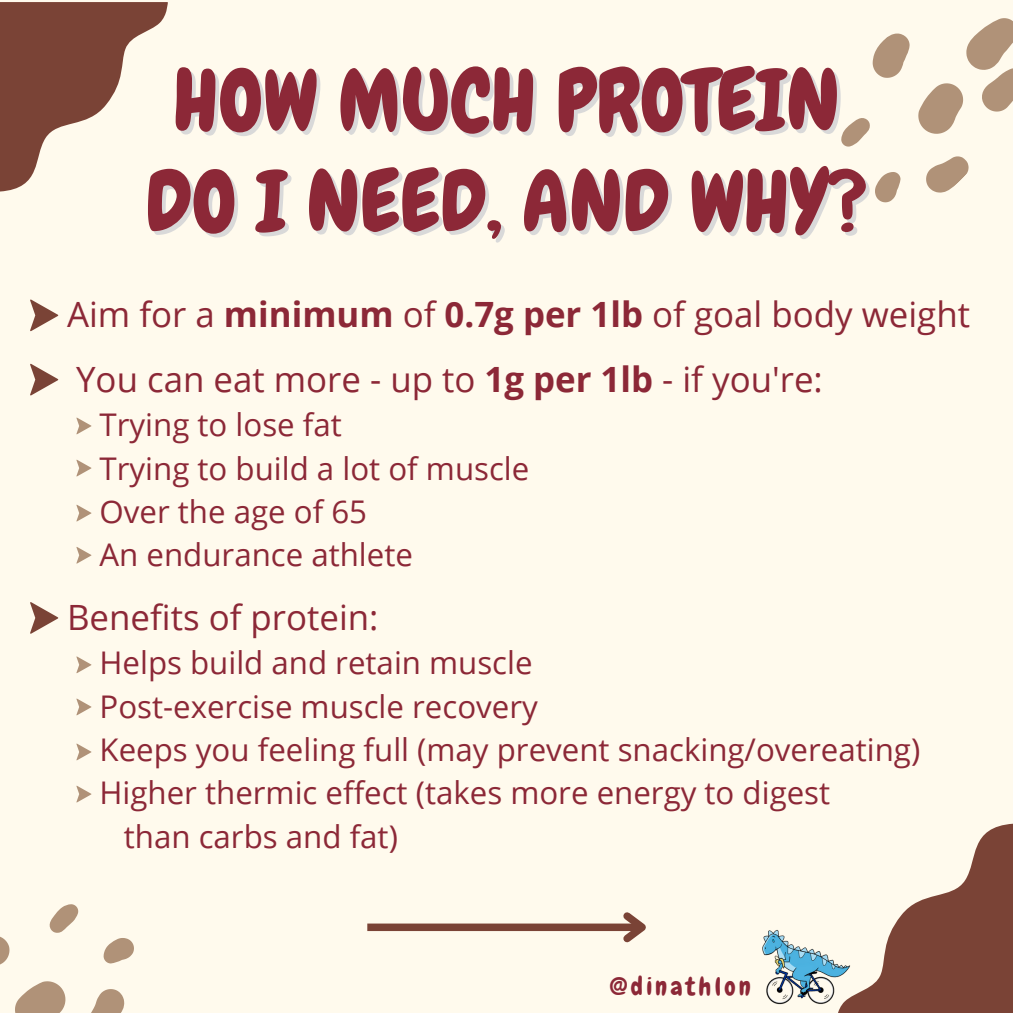
<style>
.page{position:relative;width:1013px;height:1013px;background:#fff}
.page>*{position:absolute;margin:0;border:0;box-sizing:border-box;transform-origin:0 0}
.t1{font:85px/101.2px "Chewy";color:#8c2837;text-align:center}
.t2{font:34.88px/64.9px "Open Sans";color:#8c2837}
.t3{font:31.25px/43.2px "Open Sans";color:#8c2837}
.t4{font:25px "Chewy";letter-spacing:.135em;color:#8c2837}
.s1{font-weight:700}
</style>
<div class="page">
<div style="left:0;top:0;width:1012px;height:1012px;background:#fffaed"></div>
<svg style="left:870px;top:823px;width:142px;height:189px"></svg>
<svg style="left:0;top:2px;width:168px;height:189px"></svg>
<svg style="left:841px;top:18px;width:171px;height:185px"></svg>
<img style="left:762px;top:930px;width:108px;height:82px">
<div style="left:367px;top:923px;width:275px;height:8px;background:#7a4336"></div>
<svg style="left:616px;top:912px;width:30px;height:31px"></svg>
<svg style="left:30px;top:299px;width:28px;height:32px"></svg>
<svg style="left:30px;top:364px;width:28px;height:31px"></svg>
<svg style="left:30px;top:602px;width:28px;height:31px"></svg>
<svg style="left:76px;top:417px;width:15px;height:17px"></svg>
<svg style="left:76px;top:459px;width:15px;height:17px"></svg>
<svg style="left:76px;top:504px;width:15px;height:17px"></svg>
<svg style="left:76px;top:547px;width:15px;height:16px"></svg>
<svg style="left:76px;top:656px;width:15px;height:17px"></svg>
<svg style="left:76px;top:698px;width:15px;height:17px"></svg>
<svg style="left:76px;top:743px;width:15px;height:17px"></svg>
<svg style="left:76px;top:785px;width:15px;height:17px"></svg>
<svg style="left:0;top:904px;width:134px;height:108px"></svg>
<h1 class="t1" style="left:145px;top:50px;width:723px">HOW MUCH PROTEIN<br>DO I NEED, AND WHY?</h1>
<p class="t2" style="left:67px;top:281px;width:904px">Aim for a <span class="s1">minimum</span> of <span class="s1">0.7g per 1lb</span> of goal body weight<br>You can eat more - up to <span class="s1">1g per 1lb</span> - if you're:</p>
<p class="t3" style="left:99px;top:403px;width:431px">Trying to lose fat<br>Trying to build a lot of muscle<br>Over the age of 65<br>An endurance athlete</p>
<p class="t2" style="left:67px;top:584px;width:313px">Benefits of protein:</p>
<p class="t3" style="left:99px;top:640px;width:434px">Helps build and retain muscle</p>
<p class="t3" style="left:99px;top:684px;width:440px">Post-exercise muscle recovery</p>
<p class="t3" style="left:99px;top:727px;width:822px">Keeps you feeling full (may prevent snacking/overeating)</p>
<p class="t3" style="left:99px;top:770px;width:732px">Higher thermic effect (takes more energy to digest</p>
<p class="t3" style="left:124px;top:813px;width:275px">than carbs and fat)</p>
<p class="t4" style="left:610px;top:970px;width:142px">@dinathlon</p>
</div>
